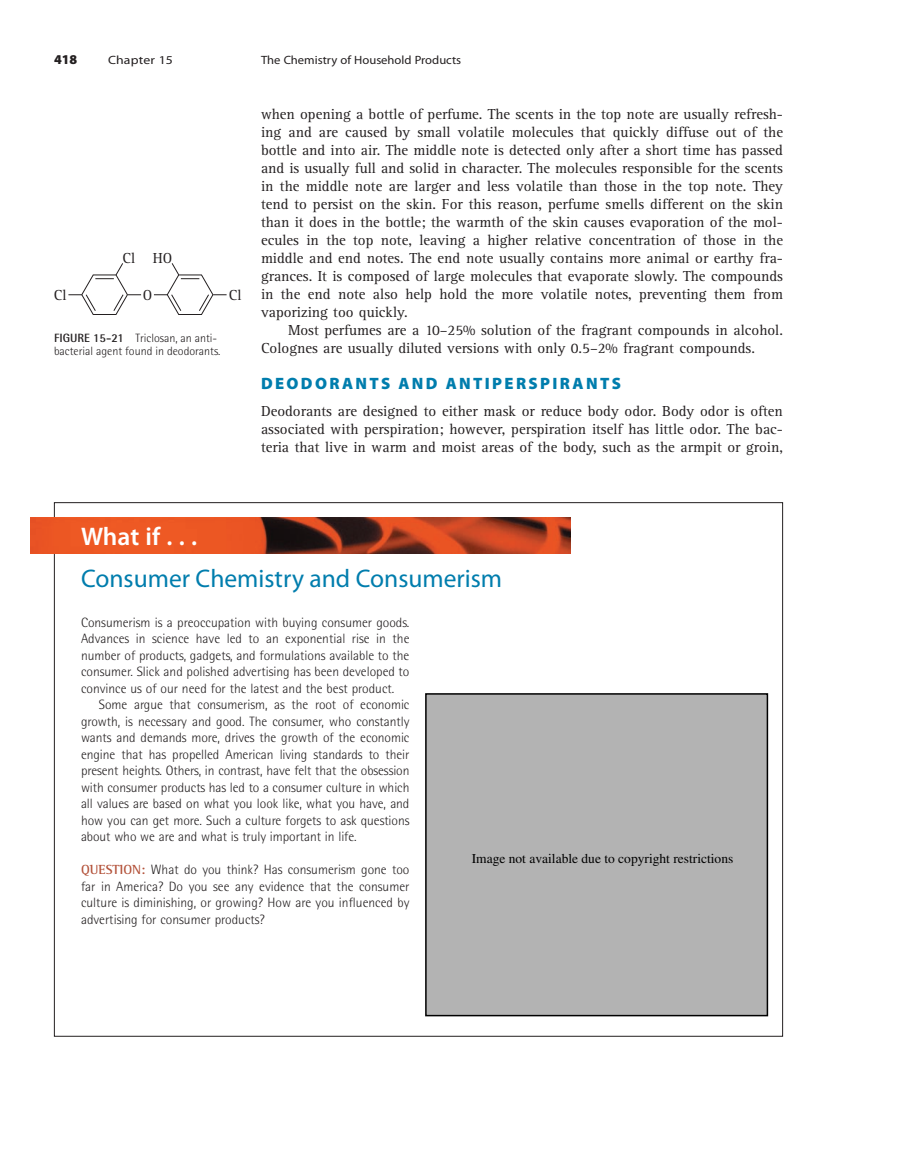
<style>
.page{position:relative;width:918px;height:1176px;background:#fff}
.page>*{position:absolute;margin:0;border:0;box-sizing:border-box;transform-origin:0 0}
.t1{font:25.5px/42px "Myriad Pro";color:#007dad}
.t2{font:900 16.5px "Myriad Pro";letter-spacing:.145em;color:#007dad}
.t3{font:15px/18px "Rotis Serif";color:#231f20;text-align:justify}
.t4{font:300 13.5px/16.5px "Rotis Semi Sans";letter-spacing:-.005em;color:#231f20;text-align:justify}
.t5{font:13.5px "Times";color:#000}
.t6{font:900 13.5px "Myriad Pro";color:#231f20}
.t7{font:300 12px/13.5px "Rotis Semi Sans";color:#231f20}
.t8{font:12px "Myriad Pro";color:#231f20;scale:1.05 1}
.t9{font:12px "Myriad Pro";color:#231f20;scale:1.15 1}
.s1{font-weight:700}
.s2{font-weight:600;color:#fff}
.s3{font-family:"Rotis Semi Serif";font-weight:700;color:#b3523a}
</style>
<div class="page">
<svg style="left:68px;top:263px;width:159px;height:52px"></svg>
<img style="left:31px;top:517px;width:540px;height:36px">
<div style="left:425px;top:693px;width:343px;height:323px;background:#b3b3b3;border:2px solid #000"></div>
<p class="t6" style="left:54px;top:55px;width:25px">418</p>
<p class="t9" style="left:108px;top:56px;width:58px">Chapter 15</p>
<p class="t8" style="left:261px;top:56px;width:192px">The Chemistry of Household Products</p>
<p class="t3" style="left:123px;top:250px;width:51px">Cl HO</p>
<p class="t3" style="left:54px;top:287px;width:14px">Cl</p>
<p class="t3" style="left:143px;top:287px;width:11px">O</p>
<p class="t3" style="left:229px;top:287px;width:14px">Cl</p>
<p class="t7" style="left:54px;top:332px;width:168px"><span class="s1">FIGURE 15-21</span> Triclosan, an anti&shy;bacterial agent found in deodorants.</p>
<p class="t3" style="left:261px;top:106px;width:524px">when opening a bottle of perfume. The scents in the top note are usually refresh-</p>
<p class="t3" style="left:261px;top:124px;width:524px">ing and are caused by small volatile molecules that quickly diffuse out of the</p>
<p class="t3" style="left:261px;top:142px;width:524px">bottle and into air. The middle note is detected only after a short time has passed</p>
<p class="t3" style="left:261px;top:160px;width:524px">and is usually full and solid in character. The molecules responsible for the scents</p>
<p class="t3" style="left:261px;top:178px;width:524px">in the middle note are larger and less volatile than those in the top note. They</p>
<p class="t3" style="left:261px;top:196px;width:524px">tend to persist on the skin. For this reason, perfume smells different on the skin</p>
<p class="t3" style="left:261px;top:214px;width:524px">than it does in the bottle; the warmth of the skin causes evaporation of the mol-</p>
<p class="t3" style="left:261px;top:232px;width:524px">ecules in the top note, leaving a higher relative concentration of those in the</p>
<p class="t3" style="left:261px;top:250px;width:524px">middle and end notes. The end note usually contains more animal or earthy fra-</p>
<p class="t3" style="left:261px;top:268px;width:524px">grances. It is composed of large molecules that evaporate slowly. The compounds</p>
<p class="t3" style="left:261px;top:286px;width:524px">in the end note also help hold the more volatile notes, preventing them from</p>
<p class="t3" style="left:261px;top:304px;width:148px">vaporizing too quickly.</p>
<p class="t3" style="left:288px;top:322px;width:497px">Most perfumes are a 10–25% solution of the fragrant compounds in alcohol.</p>
<p class="t3" style="left:261px;top:340px;width:495px">Colognes are usually diluted versions with only 0.5–2% fragrant compounds.</p>
<p class="t2" style="left:261px;top:377px;width:361px">DEODORANTS AND ANTIPERSPIRANTS</p>
<p class="t3" style="left:261px;top:403px;width:524px">Deodorants are designed to either mask or reduce body odor. Body odor is often associated with perspiration; however, perspiration itself has little odor. The bac&shy;teria that live in warm and moist areas of the body, such as the armpit or groin,</p>
<p class="t1" style="left:81px;top:517px;width:423px"><span class="s2">What if . . .<br></span>Consumer Chemistry and Consumerism</p>
<p class="t4" style="left:81px;top:615px;width:330px">Consumerism is a preoccupation with buying consumer goods.</p>
<p class="t4" style="left:81px;top:631px;width:330px">Advances in science have led to an exponential rise in the</p>
<p class="t4" style="left:81px;top:648px;width:330px">number of products, gadgets, and formulations available to the</p>
<p class="t4" style="left:81px;top:664px;width:330px">consumer. Slick and polished advertising has been developed to</p>
<p class="t4" style="left:81px;top:681px;width:315px">convince us of our need for the latest and the best product.</p>
<p class="t4" style="left:99px;top:697px;width:312px">Some argue that consumerism, as the root of economic</p>
<p class="t4" style="left:81px;top:714px;width:330px">growth, is necessary and good. The consumer, who constantly</p>
<p class="t4" style="left:81px;top:730px;width:330px">wants and demands more, drives the growth of the economic</p>
<p class="t4" style="left:81px;top:747px;width:330px">engine that has propelled American living standards to their</p>
<p class="t4" style="left:81px;top:763px;width:330px">present heights. Others, in contrast, have felt that the obsession</p>
<p class="t4" style="left:81px;top:780px;width:330px">with consumer products has led to a consumer culture in which</p>
<p class="t4" style="left:81px;top:796px;width:330px">all values are based on what you look like, what you have, and</p>
<p class="t4" style="left:81px;top:813px;width:330px">how you can get more. Such a culture forgets to ask questions</p>
<p class="t4" style="left:81px;top:829px;width:277px">about who we are and what is truly important in life.</p>
<p class="t4" style="left:81px;top:862px;width:330px"><span class="s3">QUESTION:</span> What do you think? Has consumerism gone too far in America? Do you see any evidence that the consumer culture is diminishing, or growing? How are you influenced by advertising for consumer products?</p>
<p class="t5" style="left:472px;top:850px;width:263px">Image not available due to copyright restrictions</p>
</div>
